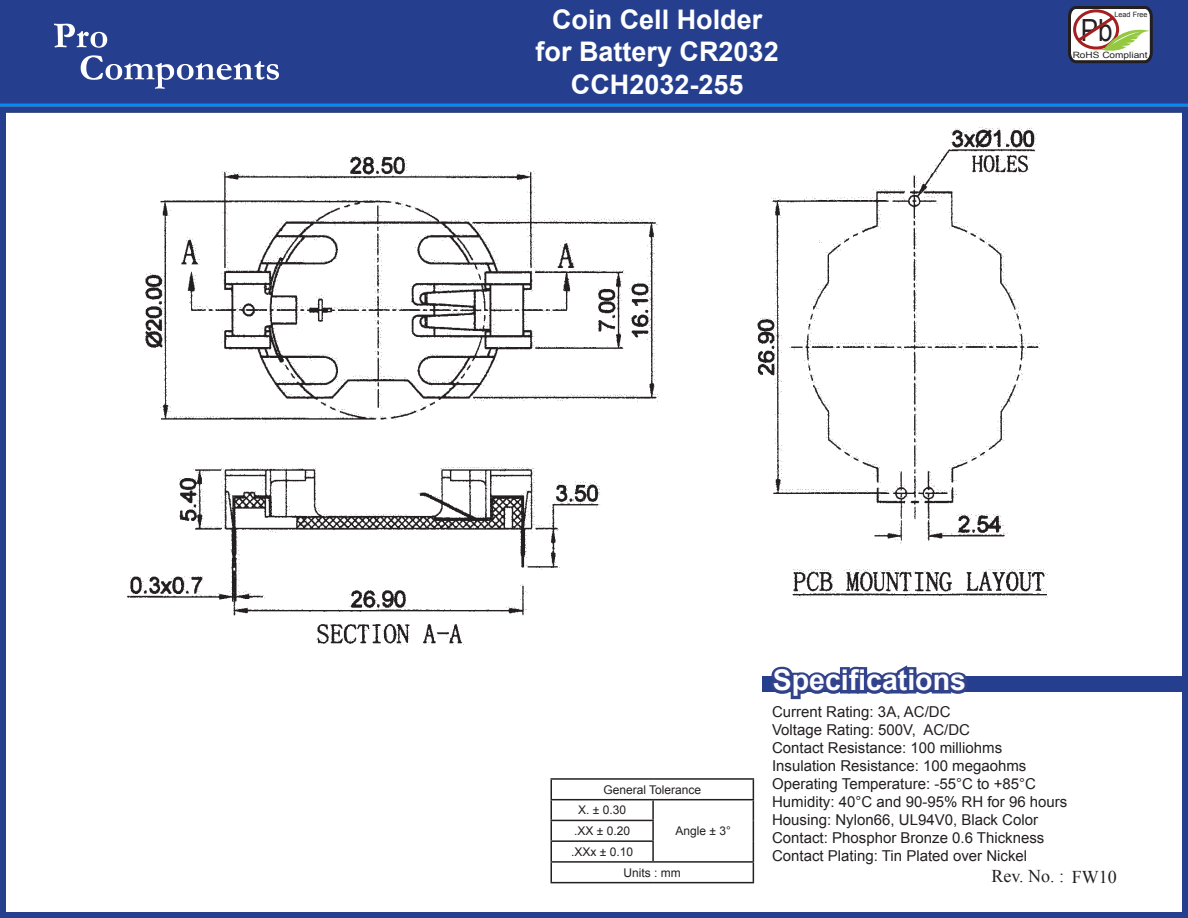
<style>
.page{position:relative;width:1188px;height:918px;background:#fff}
.page>*{position:absolute;margin:0;border:0;box-sizing:border-box;transform-origin:0 0}
.t1{font:30.6px "Arial";color:#231f20;scale:.85 1}
.t2{font:700 28.5px "Arial";color:#fff}
.t3{font:700 27px "Arial";color:#fff}
.t4{font:18px "Times New Roman";color:#231f20}
.t5{font:15px "Arial";color:#231f20}
.t6{font:12px "Arial";color:#231f20}
.t7{font:8.7px "Arial";color:#231f20;scale:1.16 1}
.t8{font:7.2px "Arial";color:#231f20}
</style>
<div class="page">
<div style="left:0;top:0;width:1188px;height:104px;background:#253f8e"></div>
<svg style="left:54px;top:24px;width:53px;height:24px"></svg>
<svg style="left:81px;top:55px;width:198px;height:34px"></svg>
<hr style="left:0;top:104px;width:1188px;height:3px;background:#008bff">
<div style="left:0;top:107px;width:1188px;height:6px;background:#253f8e"></div>
<div style="left:0;top:912px;width:1188px;height:6px;background:#253f8e"></div>
<div style="left:1182px;top:108px;width:6px;height:810px;background:#253f8e"></div>
<div style="left:0;top:108px;width:6px;height:810px;background:#253f8e"></div>
<svg style="left:1068px;top:6px;width:85px;height:58px;background:#c4bcb4"></svg>
<div style="left:762px;top:676px;width:426px;height:15px;background:#253f8e"></div>
<hr style="left:550px;top:778px;width:103px;height:2px;background:#231f20">
<svg style="left:550px;top:780px;width:2px;height:19px"></svg>
<hr style="left:653px;top:778px;width:101px;height:2px;background:#231f20">
<hr style="left:550px;top:799px;width:103px;height:1px;background:#231f20">
<hr style="left:550px;top:800px;width:2px;height:20px;background:#231f20">
<hr style="left:653px;top:799px;width:101px;height:1px;background:#231f20">
<hr style="left:652px;top:800px;width:2px;height:20px;background:#231f20">
<hr style="left:550px;top:820px;width:104px;height:1px;background:#231f20">
<hr style="left:550px;top:840px;width:104px;height:2px;background:#231f20">
<svg style="left:652px;top:821px;width:2px;height:40px"></svg>
<hr style="left:550px;top:861px;width:103px;height:2px;background:#231f20">
<svg style="left:550px;top:821px;width:2px;height:61px"></svg>
<hr style="left:653px;top:861px;width:101px;height:2px;background:#231f20">
<svg style="left:753px;top:780px;width:1px;height:102px"></svg>
<hr style="left:550px;top:882px;width:103px;height:1px;background:#231f20">
<hr style="left:653px;top:882px;width:101px;height:1px;background:#231f20">
<svg style="left:767px;top:665px;width:206px;height:35px"></svg>
<img style="left:127px;top:127px;width:921px;height:519px">
<p class="t3" style="left:552px;top:2px;width:212px">Coin Cell Holder</p>
<p class="t3" style="left:536px;top:34px;width:245px">for Battery CR2032</p>
<p class="t3" style="left:571px;top:66px;width:174px">CCH2032-255</p>
<p class="t8" style="left:1115px;top:9px;width:35px">Lead Free</p>
<h1 class="t1" style="left:1081px;top:10px;width:39px">Pb</h1>
<p class="t7" style="left:1073px;top:49px;width:66px">RoHS Compliant</p>
<p class="t2" style="left:773px;top:661px;width:195px">Specifications</p>
<p class="t6" style="left:603px;top:782px;width:99px">General Tolerance</p>
<p class="t6" style="left:578px;top:802px;width:49px">X. ± 0.30</p>
<p class="t6" style="left:574px;top:823px;width:57px">.XX ± 0.20</p>
<p class="t6" style="left:676px;top:823px;width:57px">Angle ± 3°</p>
<p class="t6" style="left:571px;top:844px;width:63px">.XXx ± 0.10</p>
<p class="t6" style="left:624px;top:865px;width:59px">Units : mm</p>
<p class="t5" style="left:772px;top:702px;width:180px">Current Rating: 3A, AC/DC</p>
<p class="t5" style="left:772px;top:720px;width:199px">Voltage Rating: 500V, AC/DC</p>
<p class="t5" style="left:772px;top:738px;width:232px">Contact Resistance: 100 milliohms</p>
<p class="t5" style="left:772px;top:756px;width:256px">Insulation Resistance: 100 megaohms</p>
<p class="t5" style="left:772px;top:774px;width:265px">Operating Temperature: -55°C to +85°C</p>
<p class="t5" style="left:772px;top:792px;width:297px">Humidity: 40°C and 90-95% RH for 96 hours</p>
<p class="t5" style="left:772px;top:810px;width:267px">Housing: Nylon66, UL94V0, Black Color</p>
<p class="t5" style="left:772px;top:828px;width:274px">Contact: Phosphor Bronze 0.6 Thickness</p>
<p class="t5" style="left:772px;top:846px;width:257px">Contact Plating: Tin Plated over Nickel</p>
<p class="t4" style="left:992px;top:864px;width:127px">Rev. No. : FW10</p>
</div>
